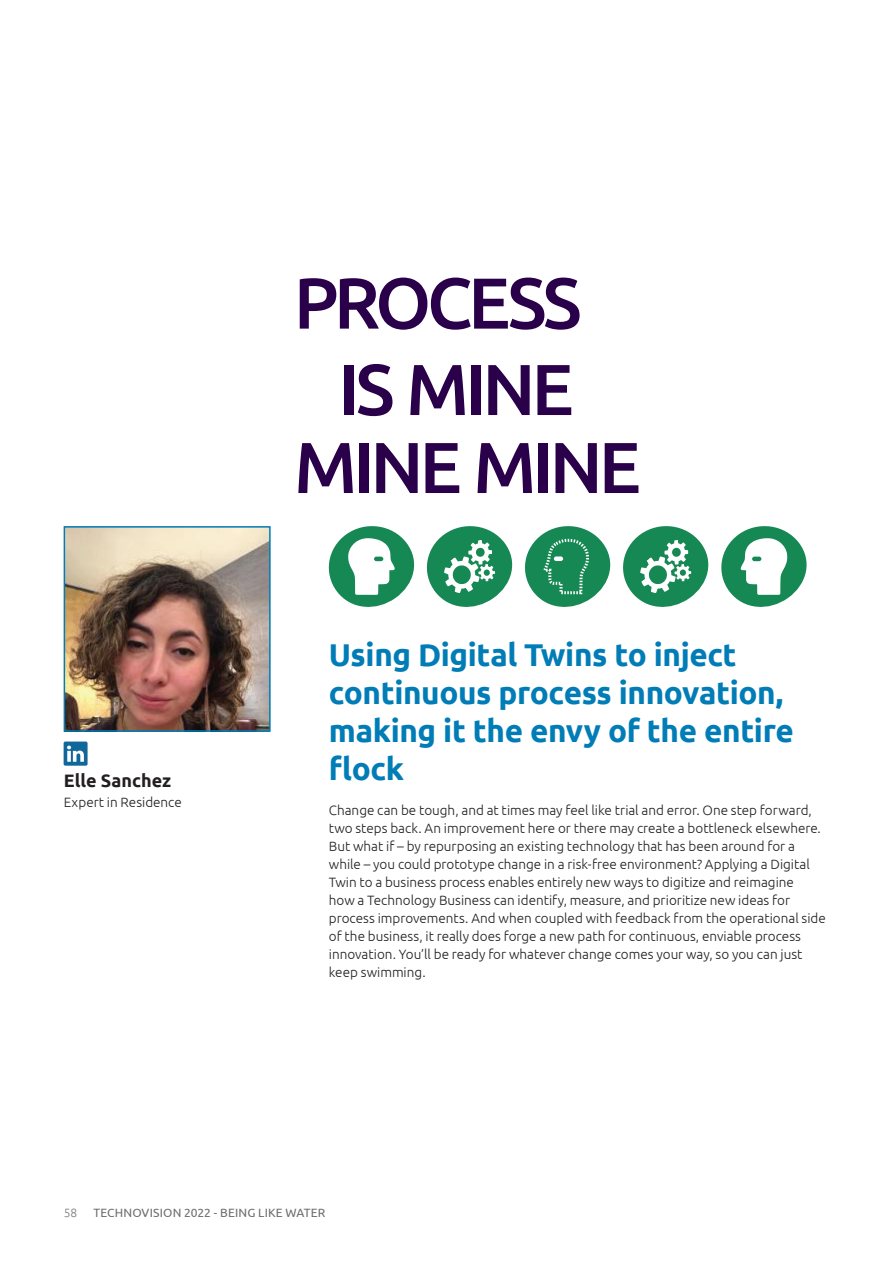
<style>
.page{position:relative;width:893px;height:1263px;background:#fff}
.page>*{position:absolute;margin:0;border:0;box-sizing:border-box;transform-origin:0 0}
.t1{font:500 72px/86.4px "Ubuntu";letter-spacing:-.055em;color:#2a004a;text-align:center}
.t2{font:700 31.5px/37.8px "Ubuntu";letter-spacing:-.015em;color:#007cb6}
.t3{font:700 18px "Ubuntu";color:#231f20}
.t4{font:300 13.5px/18px "Ubuntu";color:#231f20}
.t5{font:12px "Ubuntu";letter-spacing:.015em;color:#6c6d70}
.t6{font:300 12px "Ubuntu";color:#76787b}
</style>
<div class="page">
<img style="left:67px;top:529px;width:201px;height:200px">
<div style="left:64px;top:526px;width:207px;height:206px;border:2px solid #007cb6"></div>
<div style="left:64px;top:741px;width:24px;height:25px;background:#10679a;border-radius:2px"></div>
<svg style="left:67px;top:746px;width:17px;height:16px"></svg>
<svg style="left:328px;top:526px;width:479px;height:81px"></svg>
<div style="left:554px;top:556px;width:9px;height:5px;background:#fff;border-radius:2px"></div>
<h3 class="t3" style="left:64px;top:769px;width:109px">Elle Sanchez</h3>
<p class="t4" style="left:64px;top:793px;width:120px">Expert in Residence</p>
<h1 class="t1" style="left:294px;top:257px;width:289px">PROCESS<br>IS MINE</h1>
<h1 class="t1" style="left:294px;top:422px;width:349px">MINE MINE</h1>
<h2 class="t2" style="left:329px;top:636px;width:466px">Using Digital Twins to inject continuous process innovation, making it the envy of the entire flock</h2>
<p class="t4" style="left:329px;top:800px;width:498px">Change can be tough, and at times may feel like trial and error. One step forward, two steps back. An improvement here or there may create a bottleneck elsewhere.<br>But what if – by repurposing an existing technology that has been around for a while – you could prototype change in a risk-free environment? Applying a Digital Twin to a business process enables entirely new ways to digitize and reimagine<br>how a Technology Business can identify, measure, and prioritize new ideas for process improvements. And when coupled with feedback from the operational side of the business, it really does forge a new path for continuous, enviable process innovation. You’ll be ready for whatever change comes your way, so you can just keep swimming.</p>
<p class="t6" style="left:64px;top:1205px;width:15px">58</p>
<p class="t5" style="left:94px;top:1205px;width:233px">TECHNOVISION 2022 - BEING LIKE WATER</p>
</div>
